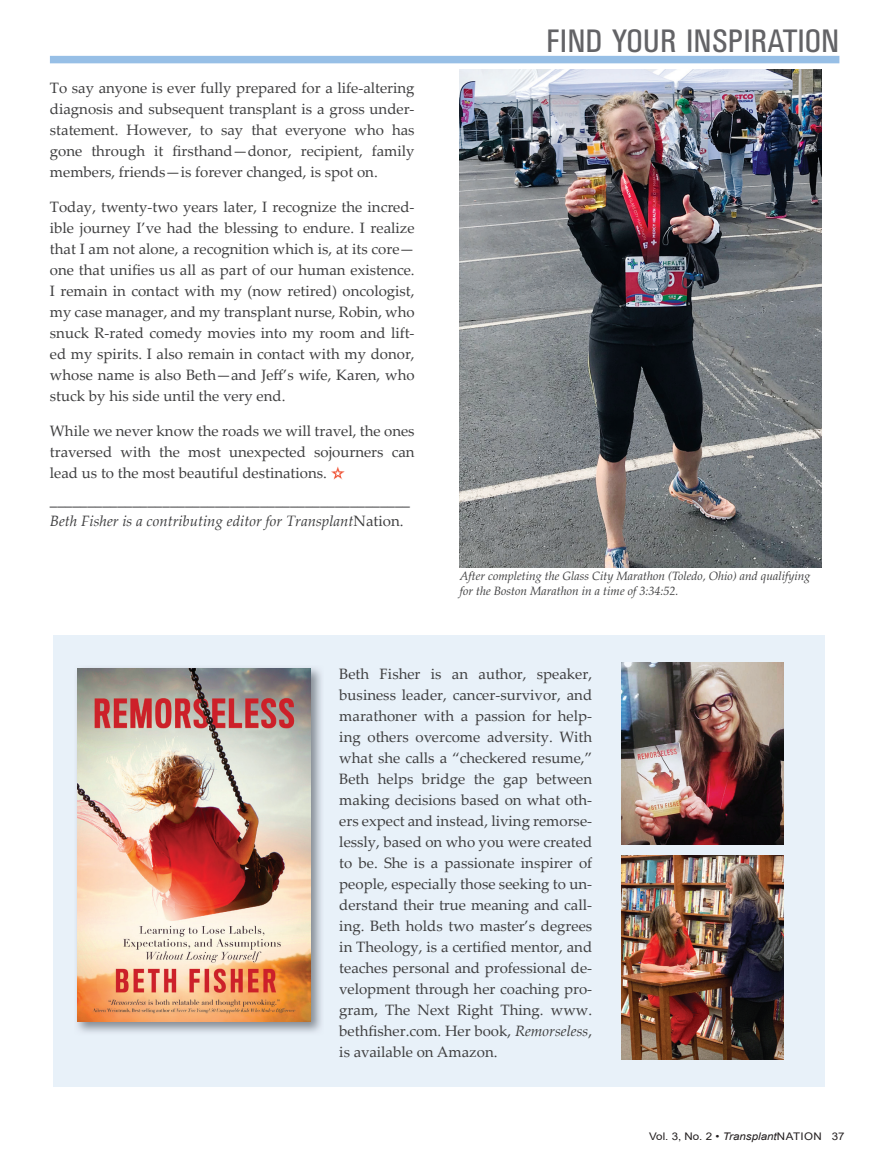
<style>
.page{position:relative;width:878px;height:1175px;background:#fff}
.page>*{position:absolute;margin:0;border:0;box-sizing:border-box;transform-origin:0 0}
.t1{font:33.75px "Univers Roman Cond DTC";color:#636366}
.t2{font:15px/21px "Palatino Linotype";color:#3e3e3f;text-align:justify}
.t3{font:italic 12px/14.4px "Palatino";color:#3e3e3f}
.t4{font:10.5px "Arial";color:#231f20;scale:1.1 1}
.s1{font-style:italic}
</style>
<div class="page">
<div style="left:53px;top:635px;width:771px;height:452px;background:#e8f1f9"></div>
<div style="left:50px;top:56px;width:789px;height:7px;background:#97bfe6"></div>
<img style="left:460px;top:70px;width:361px;height:497px">
<img style="left:621px;top:662px;width:162px;height:182px">
<svg style="left:331px;top:466px;width:14px;height:14px"></svg>
<img style="left:621px;top:855px;width:162px;height:204px">
<img style="left:76px;top:667px;width:246px;height:366px">
<img style="left:77px;top:668px;width:233px;height:353px">
<p class="t2" style="left:50px;top:77px;width:366px">To say anyone is ever fully prepared for a life-altering diagnosis and subsequent transplant is a gross under&shy;statement. However, to say that everyone who has gone through it firsthand—donor, recipient, family members, friends—is forever changed, is spot on.</p>
<p class="t2" style="left:50px;top:196px;width:366px">Today, twenty-two years later, I recognize the incred&shy;ible journey I’ve had the blessing to endure. I realize that I am not alone, a recognition which is, at its core— one that unifies us all as part of our human existence.<br>I remain in contact with my (now retired) oncologist, my case manager, and my transplant nurse, Robin, who snuck R-rated comedy movies into my room and lift&shy;ed my spirits. I also remain in contact with my donor, whose name is also Beth—and Jeff’s wife, Karen, who stuck by his side until the very end.</p>
<p class="t2" style="left:50px;top:419px;width:366px">While we never know the roads we will travel, the ones traversed with the most unexpected sojourners can lead us to the most beautiful destinations.</p>
<p class="t2" style="left:50px;top:489px;width:361px">________________________________________________<br><span class="s1">Beth Fisher is a contributing editor for Transplant</span>Nation.</p>
<p class="t1" style="left:546px;top:23px;width:294px">FIND YOUR INSPIRATION</p>
<p class="t3" style="left:460px;top:569px;width:352px">After completing the Glass City Marathon (Toledo, Ohio) and qualifying for the Boston Marathon in a time of 3:34:52.</p>
<p class="t2" style="left:339px;top:663px;width:254px">Beth Fisher is an author, speaker, business leader, cancer-survivor, and marathoner with a passion for help&shy;ing others overcome adversity. With what she calls a “checkered resume,” Beth helps bridge the gap between making decisions based on what oth&shy;ers expect and instead, living remorse&shy;lessly, based on who you were created to be. She is a passionate inspirer of people, especially those seeking to un&shy;derstand their true meaning and call&shy;ing. Beth holds two master’s degrees in Theology, is a certified mentor, and teaches personal and professional de&shy;velopment through her coaching pro&shy;gram, The Next Right Thing. www. bethfisher.com. Her book, <span class="s1">Remorseless</span>, is available on Amazon.</p>
<p class="t4" style="left:649px;top:1129px;width:179px">Vol. 3, No. 2 • <span class="s1">Transplant</span>NATION 37</p>
</div>
